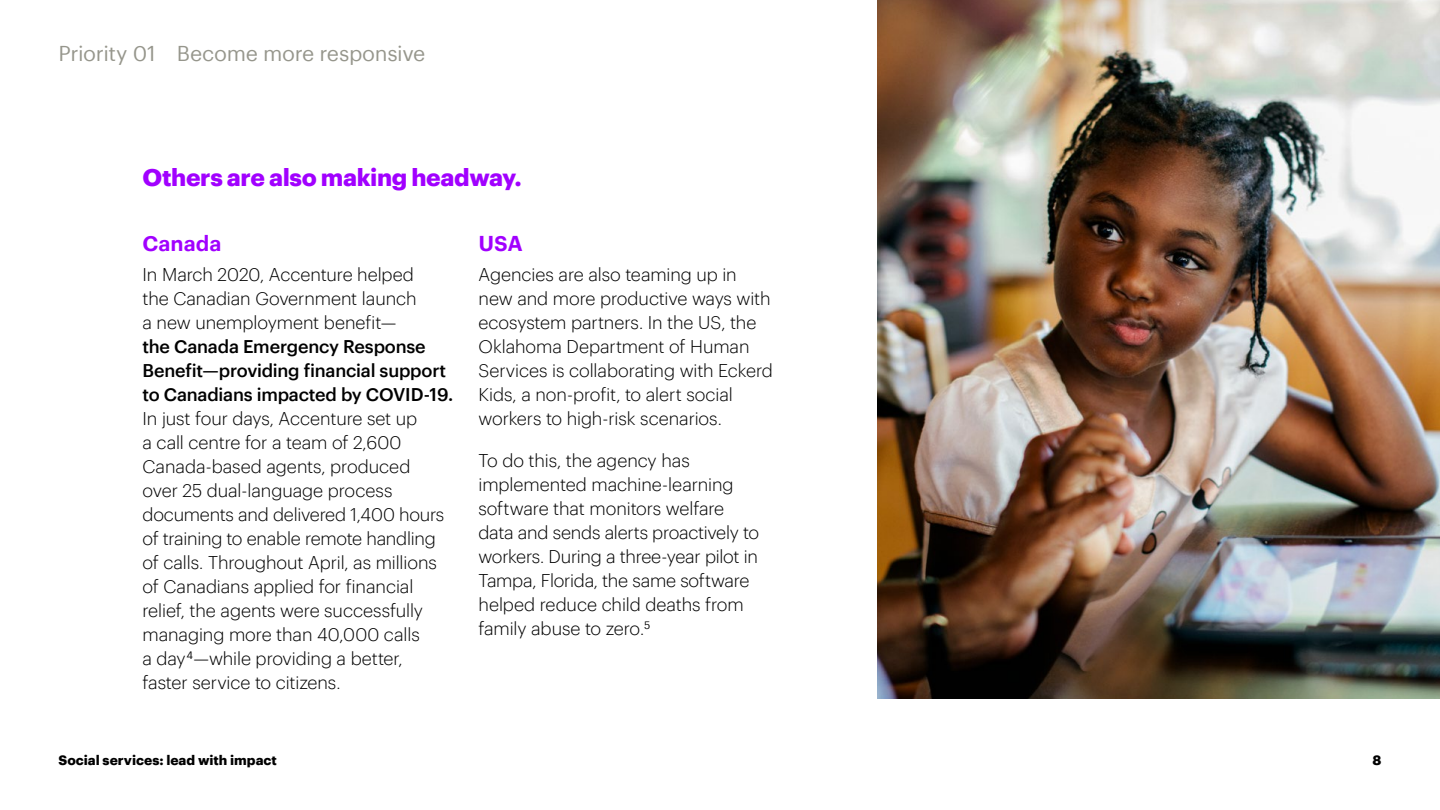
<style>
.page{position:relative;width:1440px;height:810px;background:#fff}
.page>*{position:absolute;margin:0;border:0;box-sizing:border-box;transform-origin:0 0}
.t1{font:700 24px "Graphik";letter-spacing:-.015em;color:#a100ff}
.t2{font:21px "Graphik";letter-spacing:-.015em;color:#96968c}
.t3{font:600 21px "Graphik";color:#a100ff}
.t4{font:300 18px/24px "Graphik";letter-spacing:-.01em;color:#000}
.t5{font:500 18px/24px "Graphik";letter-spacing:-.015em;color:#000}
.t6{font:700 13.5px "Graphik";color:#000}
</style>
<div class="page">
<img style="left:878px;top:0;width:562px;height:698px">
<p class="t2" style="left:58px;top:38px;width:368px">Priority 01 Become more responsive</p>
<h1 class="t1" style="left:142px;top:159px;width:381px">Others are also making headway.</h1>
<p class="t3" style="left:142px;top:228px;width:81px">Canada</p>
<p class="t4" style="left:142px;top:261px;width:276px">In March 2020, Accenture helped the Canadian Government launch a new unemployment benefit—</p>
<p class="t5" style="left:142px;top:333px;width:312px">the Canada Emergency Response<br>Benefit—providing financial support to Canadians impacted by COVID-19.</p>
<p class="t4" style="left:142px;top:405px;width:303px">In just four days, Accenture set up<br>a call centre for a team of 2,600<br>Canada-based agents, produced over 25 dual-language process documents and delivered 1,400 hours of training to enable remote handling of calls. Throughout April, as millions of Canadians applied for financial relief, the agents were successfully managing more than 40,000 calls<br>a day<sup>4</sup>—while providing a better, faster service to citizens.</p>
<p class="t3" style="left:478px;top:228px;width:46px">USA</p>
<p class="t4" style="left:478px;top:261px;width:296px">Agencies are also teaming up in new and more productive ways with ecosystem partners. In the US, the Oklahoma Department of Human Services is collaborating with Eckerd Kids, a non-profit, to alert social workers to high-risk scenarios.</p>
<p class="t4" style="left:478px;top:447px;width:282px">To do this, the agency has implemented machine-learning software that monitors welfare data and sends alerts proactively to workers. During a three-year pilot in<br>Tampa, Florida, the same software helped reduce child deaths from family abuse to zero.<sup>5</sup></p>
<p class="t6" style="left:58px;top:750px;width:220px">Social services: lead with impact</p>
<p class="t6" style="left:1373px;top:750px;width:10px">8</p>
</div>
